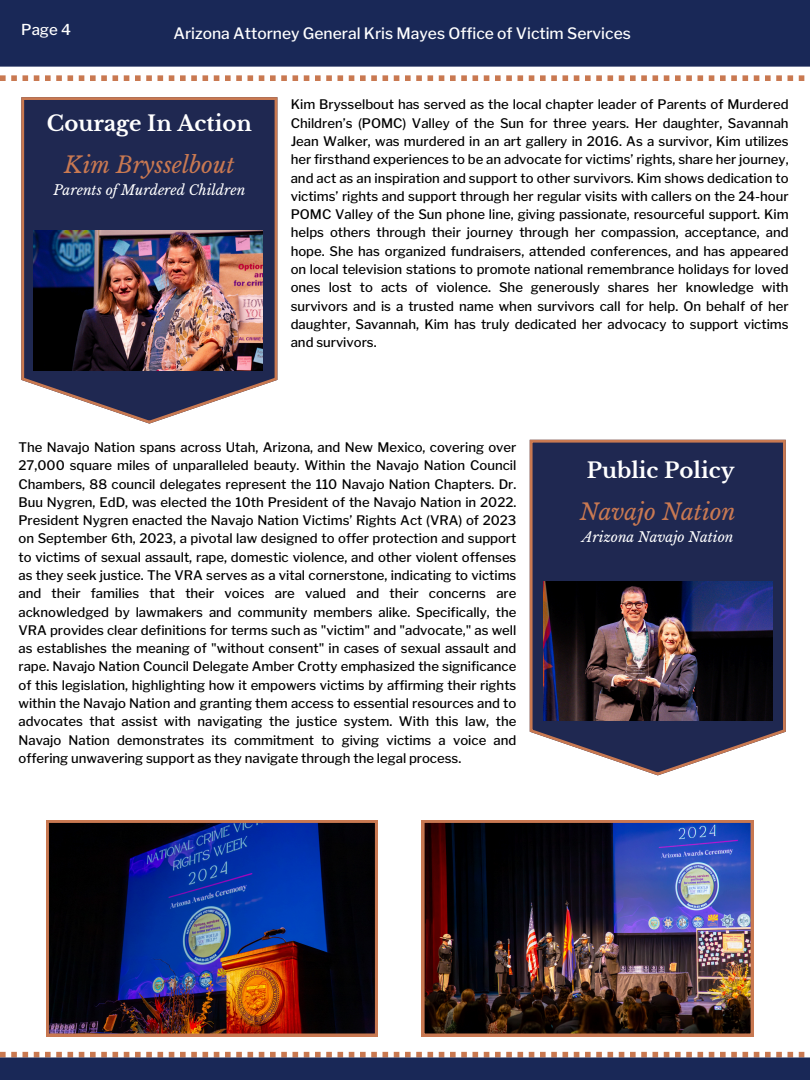
<style>
.page{position:relative;width:810px;height:1080px;background:#fff}
.page>*{position:absolute;margin:0;border:0;box-sizing:border-box;transform-origin:0 0}
.t1{font:italic 22.5px "Libre Baskerville";color:#c97951}
.t2{font:700 21.25px "Libre Baskerville";color:#fff}
.t3{font:500 15.62px "Libre Franklin";color:#fff}
.t4{font:500 15px "Libre Franklin";color:#fff}
.t5{font:italic 13.75px "Libre Baskerville";color:#fff}
.t6{font:500 13.12px/18.2px "Libre Franklin";color:#000;text-align:justify}
</style>
<div class="page">
<div style="left:0;top:0;width:810px;height:67px;background:#192857"></div>
<svg style="left:0;top:75px;width:804px;height:6px"></svg>
<svg style="left:0;top:1052px;width:804px;height:5px"></svg>
<div style="left:0;top:1057px;width:810px;height:23px;background:#192857"></div>
<svg style="left:21px;top:97px;width:256px;height:326px;background:#3e4263"></svg>
<svg style="left:530px;top:440px;width:256px;height:335px;background:#3f4262"></svg>
<img style="left:34px;top:231px;width:228px;height:140px">
<img style="left:543px;top:581px;width:229px;height:140px">
<img style="left:46px;top:820px;width:332px;height:216px">
<img style="left:422px;top:820px;width:331px;height:216px">
<h2 class="t4" style="left:21px;top:21px;width:51px">Page 4</h2>
<h1 class="t3" style="left:173px;top:24px;width:459px">Arizona Attorney General Kris Mayes Office of Victim Services</h1>
<p class="t2" style="left:47px;top:110px;width:207px">Courage In Action</p>
<h3 class="t1" style="left:64px;top:151px;width:172px">Kim Brysselbout</h3>
<h3 class="t5" style="left:53px;top:181px;width:193px">Parents of Murdered Children</h3>
<p class="t6" style="left:291px;top:96px;width:499px">Kim Brysselbout has served as the local chapter leader of Parents of Murdered Children’s (POMC) Valley of the Sun for three years. Her daughter, Savannah Jean Walker, was murdered in an art gallery in 2016. As a survivor, Kim utilizes her firsthand experiences to be an advocate for victims’ rights, share her journey, and act as an inspiration and support to other survivors. Kim shows dedication to victims’ rights and support through her regular visits with callers on the 24-hour POMC Valley of the Sun phone line, giving passionate, resourceful support. Kim helps others through their journey through her compassion, acceptance, and hope. She has organized fundraisers, attended conferences, and has appeared on local television stations to promote national remembrance holidays for loved ones lost to acts of violence. She generously shares her knowledge with survivors and is a trusted name when survivors call for help. On behalf of her daughter, Savannah, Kim has truly dedicated her advocacy to support victims and survivors.</p>
<h2 class="t6" style="left:19px;top:438px;width:499px">The Navajo Nation spans across Utah, Arizona, and New Mexico, covering over 27,000 square miles of unparalleled beauty. Within the Navajo Nation Council Chambers, 88 council delegates represent the 110 Navajo Nation Chapters. Dr.<br>Buu Nygren, EdD, was elected the 10th President of the Navajo Nation in 2022.<br>President Nygren enacted the Navajo Nation Victims’ Rights Act (VRA) of 2023 on September 6th, 2023, a pivotal law designed to offer protection and support to victims of sexual assault, rape, domestic violence, and other violent offenses as they seek justice. The VRA serves as a vital cornerstone, indicating to victims and their families that their voices are valued and their concerns are acknowledged by lawmakers and community members alike. Specifically, the VRA provides clear definitions for terms such as "victim" and "advocate," as well as establishes the meaning of "without consent" in cases of sexual assault and rape. Navajo Nation Council Delegate Amber Crotty emphasized the significance of this legislation, highlighting how it empowers victims by affirming their rights within the Navajo Nation and granting them access to essential resources and to advocates that assist with navigating the justice system. With this law, the Navajo Nation demonstrates its commitment to giving victims a voice and offering unwavering support as they navigate through the legal process.</h2>
<h1 class="t2" style="left:587px;top:457px;width:149px">Public Policy</h1>
<p class="t1" style="left:580px;top:498px;width:157px">Navajo Nation</p>
<p class="t5" style="left:582px;top:529px;width:153px">Arizona Navajo Nation</p>
</div>
